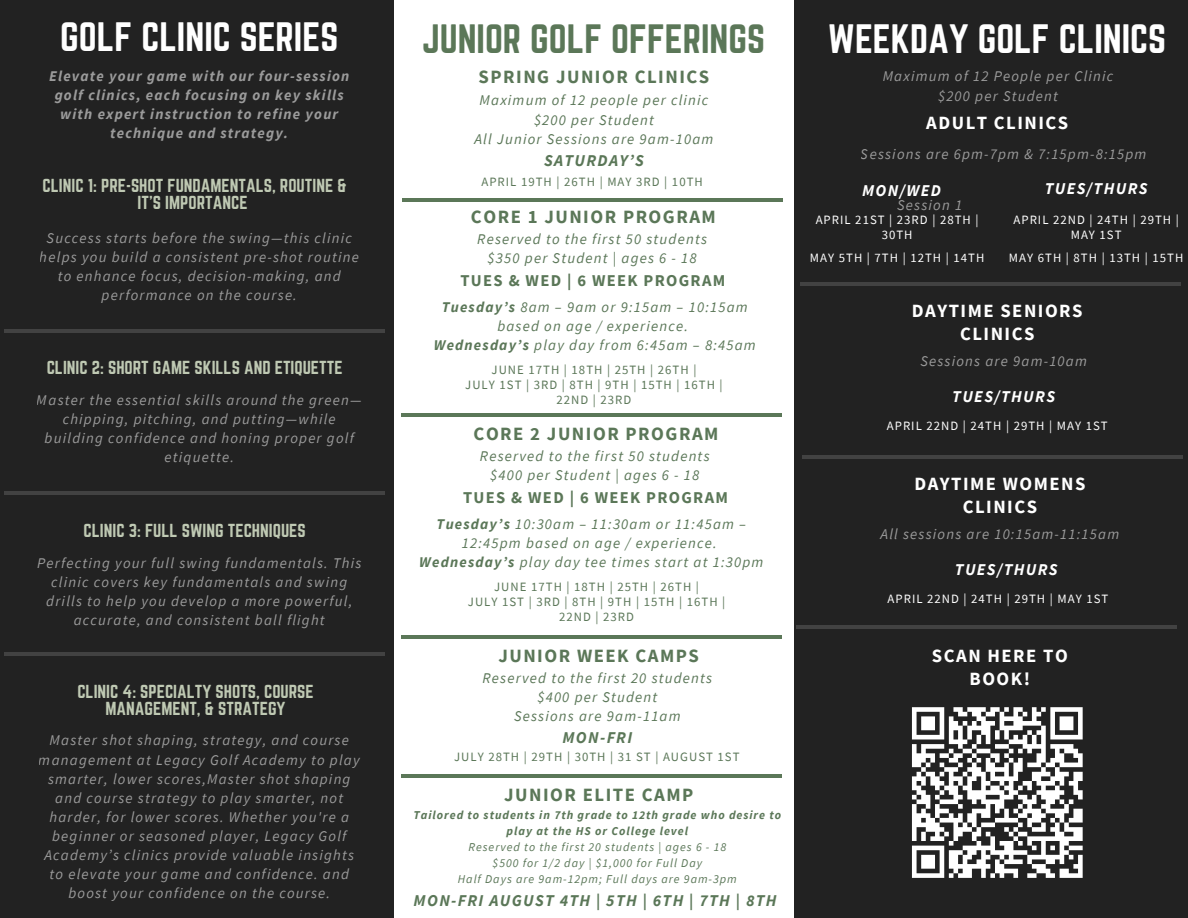
<style>
.page{position:relative;width:1188px;height:918px;background:#fff}
.page>*{position:absolute;margin:0;border:0;box-sizing:border-box;transform-origin:0 0}
.t1{font:35.85px "Norwester";color:#fff}
.t2{font:35.85px "Norwester";color:#5b7758}
.t3{font:700 18.75px "Source Sans Pro";letter-spacing:.08em;color:#5b7758}
.t4{font:700 18.75px/22.5px "Source Sans Pro";letter-spacing:.08em;color:#fff;text-align:center}
.t5{font:16.5px/16.8px "Norwester";color:#bfc9b3;text-align:center}
.t6{font:italic 700 16.5px "Source Sans Pro";letter-spacing:.08em;color:#5b7758}
.t7{font:700 16.5px "Source Sans Pro";letter-spacing:.08em;color:#5b7758}
.t8{font:italic 700 16.5px "Source Sans Pro";letter-spacing:.08em;color:#fff}
.t9{font:italic 14.85px/19.2px "Source Sans Pro";letter-spacing:.08em;color:#fff;text-align:center}
.t10{font:italic 14.85px/19.2px "Source Sans Pro";letter-spacing:.08em;color:#5b7758;text-align:center}
.t11{font:italic 700 14.85px/19.2px "Source Sans Pro";letter-spacing:.08em;color:#fff;text-align:center}
.t12{font:12.75px/14.9px "Source Sans Pro";letter-spacing:.08em;color:#5b7758;text-align:center}
.t13{font:12.75px/14.9px "Source Sans Pro";letter-spacing:.08em;color:#fff;text-align:center}
.t14{font:italic 12px "Source Sans Pro";letter-spacing:.08em;color:#5b7758}
.t15{font:italic 700 12px/16px "Source Sans Pro";letter-spacing:.08em;color:#5b7758;text-align:center}
.s1{font-weight:700}
</style>
<div class="page">
<div style="left:0;top:0;width:394px;height:918px;background:#222"></div>
<hr style="left:4px;top:329px;width:381px;height:4px;background:#424242">
<div style="left:794px;top:0;width:394px;height:918px;background:#222"></div>
<hr style="left:403px;top:198px;width:380px;height:3px;background:#5b7758">
<hr style="left:4px;top:492px;width:381px;height:3px;background:#fff">
<hr style="left:4px;top:652px;width:381px;height:4px;background:#424242">
<hr style="left:802px;top:455px;width:381px;height:4px;background:#424242">
<hr style="left:800px;top:282px;width:381px;height:4px;background:#424242">
<hr style="left:401px;top:413px;width:381px;height:4px;background:#5b7758">
<hr style="left:401px;top:635px;width:381px;height:4px;background:#5b7758">
<hr style="left:401px;top:774px;width:381px;height:4px;background:#5b7758">
<hr style="left:796px;top:625px;width:381px;height:3px;background:#fff">
<svg style="left:911px;top:707px;width:172px;height:171px"></svg>
<h5 class="t1" style="left:60px;top:15px;width:280px">GOLF CLINIC SERIES</h5>
<h1 class="t2" style="left:422px;top:17px;width:345px">JUNIOR GOLF OFFERINGS</h1>
<p class="t11" style="left:49px;top:66px;width:302px">Elevate your game with our four-session golf clinics, each focusing on key skills with expert instruction to refine your technique and strategy.</p>
<h6 class="t3" style="left:479px;top:65px;width:232px">SPRING JUNIOR CLINICS</h6>
<h4 class="t10" style="left:475px;top:91px;width:240px">Maximum of 12 people per clinic $200 per Student<br>All Junior Sessions are 9am-10am</h4>
<h6 class="t5" style="left:43px;top:177px;width:306px">CLINIC 1: PRE-SHOT FUNDAMENTALS, ROUTINE &amp;<br>IT’S IMPORTANCE</h6>
<p class="t9" style="left:40px;top:228px;width:321px">Success starts before the swing—this clinic helps you build a consistent pre-shot routine to enhance focus, decision-making, and performance on the course.</p>
<h4 class="t5" style="left:47px;top:359px;width:297px">CLINIC 2: SHORT GAME SKILLS AND ETIQUETTE</h4>
<p class="t9" style="left:37px;top:390px;width:326px">Master the essential skills around the green— chipping, pitching, and putting—while building confidence and honing proper golf etiquette.</p>
<h6 class="t5" style="left:84px;top:522px;width:224px">CLINIC 3: FULL SWING TECHNIQUES</h6>
<p class="t9" style="left:37px;top:553px;width:326px">Perfecting your full swing fundamentals. This clinic covers key fundamentals and swing drills to help you develop a more powerful, accurate, and consistent ball flight</p>
<h4 class="t5" style="left:77px;top:683px;width:238px">CLINIC 4: SPECIALTY SHOTS, COURSE<br>MANAGEMENT, &amp; STRATEGY</h4>
<p class="t9" style="left:39px;top:731px;width:322px">Master shot shaping, strategy, and course management at Legacy Golf Academy to play smarter, lower scores,Master shot shaping and course strategy to play smarter, not harder, for lower scores. Whether you're a beginner or seasoned player, Legacy Golf Academy’s clinics provide valuable insights to elevate your game and confidence. and boost your confidence on the course.</p>
<h2 class="t6" style="left:544px;top:150px;width:101px">SATURDAY’S</h2>
<h6 class="t12" style="left:481px;top:174px;width:223px">APRIL 19TH | 26TH | MAY 3RD | 10TH</h6>
<h3 class="t3" style="left:471px;top:205px;width:246px">CORE 1 JUNIOR PROGRAM</h3>
<p class="t10" style="left:477px;top:229px;width:231px">Reserved to the first 50 students $350 per Student | ages 6 - 18</p>
<h2 class="t10" style="left:434px;top:297px;width:323px"><span class="s1">Tuesday’s</span> 8am – 9am or 9:15am – 10:15am based on age / experience.<br><span class="s1">Wednesday’s</span> play day from 6:45am – 8:45am</h2>
<p class="t12" style="left:492px;top:362px;width:206px">JUNE 17TH | 18TH | 25TH | 26TH |</p>
<h1 class="t12" style="left:465px;top:377px;width:259px">JULY 1ST | 3RD | 8TH | 9TH | 15TH | 16TH |<br>22ND | 23RD</h1>
<h4 class="t7" style="left:460px;top:270px;width:266px">TUES &amp; WED | 6 WEEK PROGRAM</h4>
<h6 class="t3" style="left:474px;top:422px;width:246px">CORE 2 JUNIOR PROGRAM</h6>
<h3 class="t10" style="left:480px;top:446px;width:231px">Reserved to the first 50 students $400 per Student | ages 6 - 18</h3>
<p class="t10" style="left:419px;top:514px;width:346px"><span class="s1">Tuesday’s</span> 10:30am – 11:30am or 11:45am –<br>12:45pm based on age / experience.<br><span class="s1">Wednesday’s</span> play day tee times start at 1:30pm</p>
<h3 class="t12" style="left:494px;top:579px;width:206px">JUNE 17TH | 18TH | 25TH | 26TH |</h3>
<h6 class="t12" style="left:468px;top:594px;width:259px">JULY 1ST | 3RD | 8TH | 9TH | 15TH | 16TH |<br>22ND | 23RD</h6>
<h2 class="t3" style="left:498px;top:644px;width:202px">JUNIOR WEEK CAMPS</h2>
<h6 class="t10" style="left:483px;top:668px;width:231px">Reserved to the first 20 students $400 per Student<br>Sessions are 9am-11am</h6>
<h3 class="t12" style="left:454px;top:750px;width:287px">JULY 28TH | 29TH | 30TH | 31 ST | AUGUST 1ST</h3>
<h6 class="t3" style="left:504px;top:783px;width:191px">JUNIOR ELITE CAMP</h6>
<p class="t15" style="left:414px;top:806px;width:369px">Tailored to students in 7th grade to 12th grade who desire to play at the HS or College level</p>
<p class="t14" style="left:469px;top:839px;width:259px">Reserved to the first 20 students | ages 6 - 18</p>
<h2 class="t14" style="left:493px;top:855px;width:211px">$500 for 1/2 day | $1,000 for Full Day</h2>
<h6 class="t14" style="left:458px;top:871px;width:281px">Half Days are 9am-12pm; Full days are 9am-3pm</h6>
<h3 class="t6" style="left:414px;top:890px;width:364px">MON-FRI AUGUST 4TH | 5TH | 6TH | 7TH | 8TH</h3>
<h2 class="t7" style="left:463px;top:487px;width:266px">TUES &amp; WED | 6 WEEK PROGRAM</h2>
<h6 class="t6" style="left:562px;top:727px;width:71px">MON-FRI</h6>
<h6 class="t1" style="left:828px;top:17px;width:340px">WEEKDAY GOLF CLINICS</h6>
<p class="t9" style="left:883px;top:67px;width:232px">Maximum of 12 People per Clinic $200 per Student</p>
<h1 class="t4" style="left:926px;top:111px;width:144px">ADULT CLINICS</h1>
<p class="t9" style="left:861px;top:144px;width:287px">Sessions are 6pm-7pm &amp; 7:15pm-8:15pm</p>
<h6 class="t8" style="left:862px;top:180px;width:80px">MON/WED</h6>
<h2 class="t13" style="left:816px;top:212px;width:164px">APRIL 21ST | 23RD | 28TH |<br>30TH</h2>
<p class="t9" style="left:897px;top:195px;width:66px">Session 1</p>
<h6 class="t8" style="left:1045px;top:178px;width:104px">TUES/THURS</h6>
<h3 class="t13" style="left:1014px;top:212px;width:167px">APRIL 22ND | 24TH | 29TH |<br>MAY 1ST</h3>
<p class="t13" style="left:810px;top:250px;width:176px">MAY 5TH | 7TH | 12TH | 14TH</p>
<p class="t13" style="left:1009px;top:250px;width:176px">MAY 6TH | 8TH | 13TH | 15TH</p>
<p class="t4" style="left:912px;top:299px;width:172px">DAYTIME SENIORS<br>CLINICS</p>
<p class="t9" style="left:920px;top:351px;width:168px">Sessions are 9am-10am</p>
<p class="t8" style="left:952px;top:386px;width:104px">TUES/THURS</p>
<h2 class="t13" style="left:887px;top:418px;width:222px">APRIL 22ND | 24TH | 29TH | MAY 1ST</h2>
<h6 class="t4" style="left:914px;top:472px;width:173px">DAYTIME WOMENS<br>CLINICS</h6>
<p class="t9" style="left:881px;top:524px;width:240px">All sessions are 10:15am-11:15am</p>
<h3 class="t8" style="left:955px;top:559px;width:104px">TUES/THURS</h3>
<p class="t13" style="left:888px;top:591px;width:222px">APRIL 22ND | 24TH | 29TH | MAY 1ST</p>
<p class="t4" style="left:932px;top:644px;width:137px">SCAN HERE TO<br>BOOK!</p>
</div>
